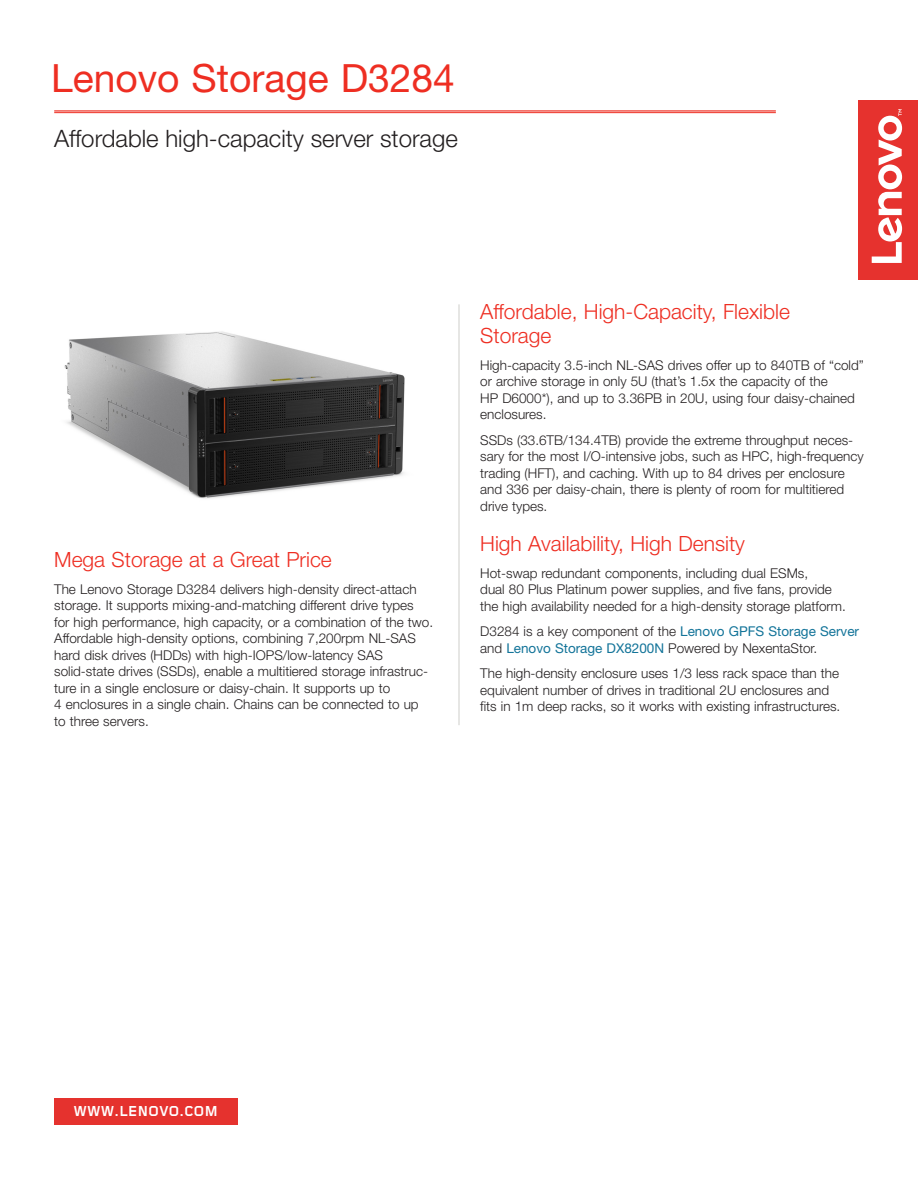
<style>
.page{position:relative;width:918px;height:1188px;background:#fff}
.page>*{position:absolute;margin:0;border:0;box-sizing:border-box;transform-origin:0 0}
.t1{font:39px "Helvetica Neue LT Std";color:#ee2e22}
.t2{font:300 24px "Helvetica Neue LT Std";color:#231f20}
.t3{font:300 21px/24px "Helvetica Neue LT Std";color:#ee2e22}
.t4{font:700 15px "Foundry Gridnik";color:#fff}
.t5{font:300 13.5px/16.5px "Helvetica Neue LT Std";color:#231f20}
.s1{font-weight:400;color:#137499}
</style>
<div class="page">
<div style="left:858px;top:100px;width:60px;height:180px;background:#e6322e"></div>
<svg style="left:872px;top:109px;width:30px;height:154px"></svg>
<div style="left:54px;top:1098px;width:184px;height:26px;background:#e5322e"></div>
<hr style="left:459px;top:304px;width:1px;height:421px;background:#cfcecb">
<hr style="left:54px;top:110px;width:722px;height:2px;background:#ee2e22">
<hr style="left:54px;top:112px;width:722px;height:1px;background:#ee2e22">
<img style="left:64px;top:331px;width:341px;height:168px">
<h1 class="t1" style="left:51px;top:54px;width:405px">Lenovo Storage D3284</h1>
<h2 class="t2" style="left:54px;top:124px;width:405px">Affordable high-capacity server storage</h2>
<h3 class="t3" style="left:54px;top:547px;width:279px">Mega Storage at a Great Price</h3>
<p class="t5" style="left:54px;top:580px;width:380px">The Lenovo Storage D3284 delivers high-density direct-attach storage. It supports mixing-and-matching different drive types<br>for high performance, high capacity, or a combination of the two.<br>Affordable high-density options, combining 7,200rpm NL-SAS hard disk drives (HDDs) with high-IOPS/low-latency SAS solid-state drives (SSDs), enable a multitiered storage infrastruc&shy;ture in a single enclosure or daisy-chain. It supports up to<br>4 enclosures in a single chain. Chains can be connected to up to three servers.</p>
<h3 class="t3" style="left:480px;top:299px;width:311px">Affordable, High-Capacity, Flexible<br>Storage</h3>
<p class="t5" style="left:480px;top:356px;width:385px">High-capacity 3.5-inch NL-SAS drives offer up to 840TB of “cold” or archive storage in only 5U (that’s 1.5x the capacity of the<br>HP D6000*), and up to 3.36PB in 20U, using four daisy-chained enclosures.</p>
<p class="t5" style="left:480px;top:431px;width:385px">SSDs (33.6TB/134.4TB) provide the extreme throughput neces&shy;sary for the most I/O-intensive jobs, such as HPC, high-frequency trading (HFT), and caching. With up to 84 drives per enclosure and 336 per daisy-chain, there is plenty of room for multitiered drive types.</p>
<h3 class="t3" style="left:480px;top:531px;width:266px">High Availability, High Density</h3>
<p class="t5" style="left:480px;top:564px;width:367px">Hot-swap redundant components, including dual ESMs,<br>dual 80 Plus Platinum power supplies, and five fans, provide the high availability needed for a high-density storage platform.</p>
<p class="t5" style="left:480px;top:623px;width:380px">D3284 is a key component of the <span class="s1">Lenovo GPFS Storage Server </span>and <span class="s1">Lenovo Storage DX8200N</span> Powered by NexentaStor.</p>
<p class="t5" style="left:480px;top:665px;width:362px">The high-density enclosure uses 1/3 less rack space than the equivalent number of drives in traditional 2U enclosures and fits in 1m deep racks, so it works with existing infrastructures.</p>
<p class="t4" style="left:74px;top:1103px;width:146px">WWW.LENOVO.COM</p>
</div>
